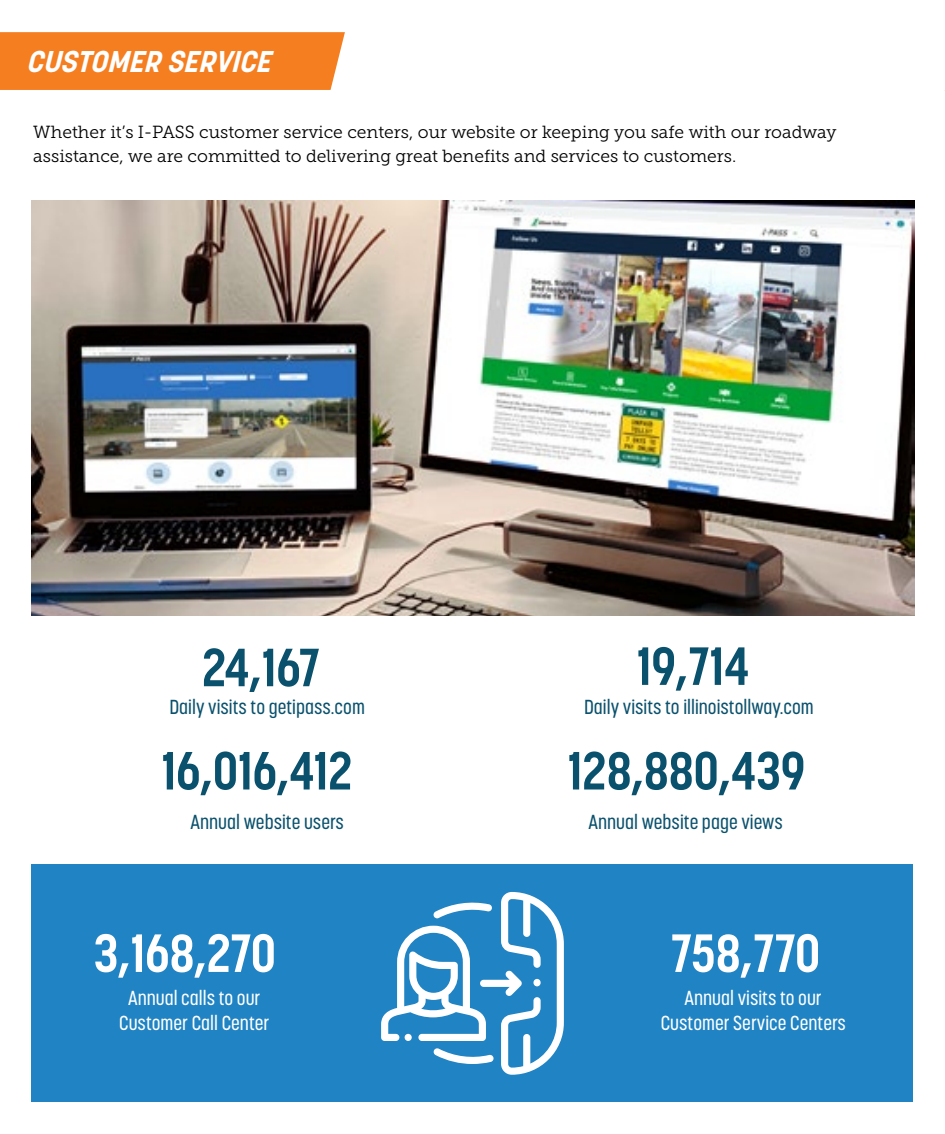
<style>
.page{position:relative;width:945px;height:1134px;background:#fff}
.page>*{position:absolute;margin:0;border:0;box-sizing:border-box;transform-origin:0 0}
.t1{font:700 53.2px/103.2px "Korolev Condensed";color:#0a516d;text-align:center}
.t2{font:700 53.2px "Korolev Condensed";letter-spacing:-.005em;color:#fff}
.t3{font:italic 700 29.75px "Korolev";color:#fff}
.t4{font:500 20.12px "Korolev Condensed";color:#0a516d}
.t5{font:500 20.12px/24.5px "Korolev Condensed";color:#fff;text-align:center}
.t6{font:17.5px/23.4px "Museo Slab 300";color:#000}
</style>
<div class="page">
<img style="left:32px;top:201px;width:883px;height:414px">
<div style="left:0;top:32px;width:345px;height:58px;background:#f57e20"></div>
<div style="left:32px;top:865px;width:882px;height:237px;background:#1f83c4"></div>
<svg style="left:381px;top:892px;width:183px;height:183px"></svg>
<h2 class="t3" style="left:26px;top:43px;width:255px">CUSTOMERSERVICE</h2>
<p class="t6" style="left:33px;top:121px;width:805px">Whether it’s I-PASS customer service centers, our website or keeping you safe with our roadway assistance, we are committed to delivering great benefits and services to customers.</p>
<h1 class="t1" style="left:162px;top:616px;width:193px">24,167<br>16,016,412</h1>
<p class="t4" style="left:169px;top:695px;width:197px">Daily visits to getipass.com</p>
<h1 class="t1" style="left:637px;top:614px;width:114px">19,714</h1>
<p class="t4" style="left:584px;top:695px;width:231px">Daily visits to illinoistollway.com</p>
<h1 class="t1" style="left:568px;top:719px;width:239px">128,880,439</h1>
<p class="t4" style="left:191px;top:810px;width:155px">Annual website users</p>
<p class="t4" style="left:589px;top:810px;width:196px">Annual website page views</p>
<h1 class="t2" style="left:94px;top:922px;width:184px">3,168,270</h1>
<p class="t5" style="left:119px;top:986px;width:152px">Annual calls to our<br>Customer Call Center</p>
<h1 class="t2" style="left:671px;top:922px;width:151px">758,770</h1>
<p class="t5" style="left:661px;top:986px;width:187px">Annual visits to our<br>Customer Service Centers</p>
</div>
